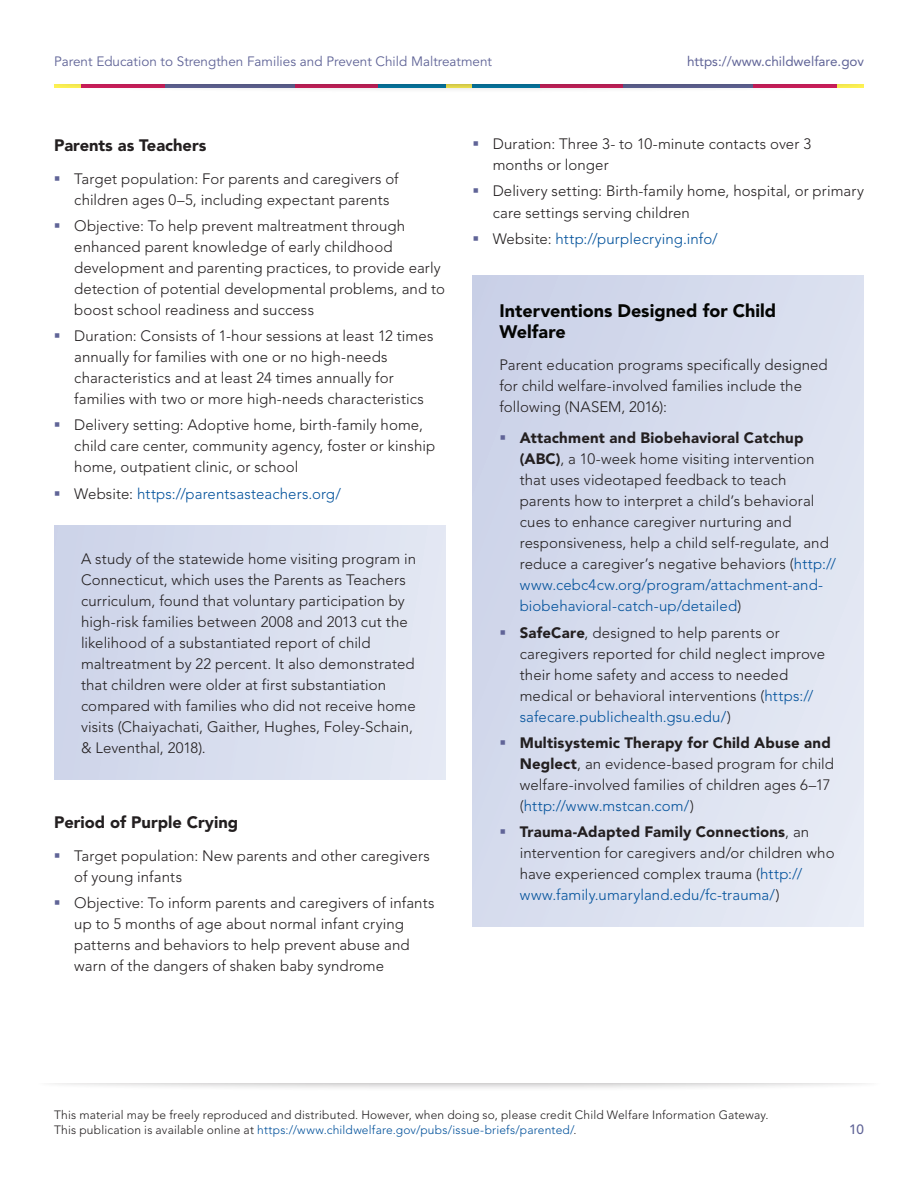
<style>
.page{position:relative;width:918px;height:1188px;background:#fff}
.page>*{position:absolute;margin:0;border:0;box-sizing:border-box;transform-origin:0 0}
.t1{font:900 18px/21.6px "Avenir";color:#040503}
.t2{font:900 16.5px "Avenir";color:#231f20}
.t3{font:300 15px/21px "Avenir";letter-spacing:.005em;color:#231f20}
.t4{font:300 15px "Avenir";letter-spacing:.005em;color:#01519b}
.t5{font:13.5px "Avenir";color:#606497}
.t6{font:13.5px "Avenir";color:#606497}
.t7{font:500 13.5px "Avenir";color:#606497}
.t8{font:300 12px/15px "Avenir";letter-spacing:.015em;color:#231f20}
.s1{color:#231f20}
.s2{font-weight:900}
.s3{color:#01519b}
</style>
<div class="page">
<div style="left:34px;top:1065px;width:850px;height:27px;background:#231f20;opacity:.4"></div>
<div style="left:0;top:1058px;width:918px;height:25px;background:#fff"></div>
<div style="left:47px;top:66px;width:824px;height:27px;background:#231f20;opacity:.4"></div>
<div style="left:38px;top:58px;width:842px;height:25px;background:#fff"></div>
<div style="left:54px;top:526px;width:392px;height:254px;background:#d8ddee"></div>
<div style="left:472px;top:276px;width:392px;height:651px;background:linear-gradient(to right,#ced5ea,#e3e7f3)"></div>
<svg style="left:501px;top:436px;width:4px;height:4px"></svg>
<svg style="left:501px;top:630px;width:4px;height:4px"></svg>
<svg style="left:501px;top:740px;width:4px;height:4px"></svg>
<svg style="left:501px;top:829px;width:4px;height:5px"></svg>
<p class="t5" style="left:54px;top:53px;width:439px">Parent Education to Strengthen Families and Prevent Child Maltreatment</p>
<p class="t6" style="left:687px;top:53px;width:179px">https://www.childwelfare.gov</p>
<h4 class="t2" style="left:54px;top:135px;width:154px">Parents as Teachers</h4>
<p class="t3" style="left:74px;top:168px;width:326px">Target population: For parents and caregivers of children ages 0–5, including expectant parents</p>
<p class="t3" style="left:74px;top:215px;width:372px">Objective: To help prevent maltreatment through enhanced parent knowledge of early childhood development and parenting practices, to provide early detection of potential developmental problems, and to boost school readiness and success</p>
<p class="t3" style="left:74px;top:325px;width:361px">Duration: Consists of 1-hour sessions at least 12 times annually for families with one or no high-needs characteristics and at least 24 times annually for families with two or more high-needs characteristics</p>
<p class="t3" style="left:74px;top:415px;width:362px">Delivery setting: Adoptive home, birth-family home, child care center, community agency, foster or kinship home, outpatient clinic, or school</p>
<p class="t4" style="left:74px;top:485px;width:268px"><span class="s1">Website:</span> https://parentsasteachers.org/</p>
<p class="t3" style="left:81px;top:548px;width:337px">A study of the statewide home visiting program in Connecticut, which uses the Parents as Teachers curriculum, found that voluntary participation by high-risk families between 2008 and 2013 cut the likelihood of a substantiated report of child maltreatment by 22 percent. It also demonstrated that children were older at first substantiation compared with families who did not receive home visits (Chaiyachati, Gaither, Hughes, Foley-Schain, &amp; Leventhal, 2018).</p>
<h4 class="t2" style="left:54px;top:812px;width:186px">Period of Purple Crying</h4>
<p class="t3" style="left:74px;top:845px;width:357px">Target population: New parents and other caregivers of young infants</p>
<p class="t3" style="left:74px;top:892px;width:362px">Objective: To inform parents and caregivers of infants up to 5 months of age about normal infant crying patterns and behaviors to help prevent abuse and warn of the dangers of shaken baby syndrome</p>
<p class="t3" style="left:493px;top:134px;width:320px">Duration: Three 3- to 10-minute contacts over 3 months or longer</p>
<p class="t3" style="left:493px;top:181px;width:373px">Delivery setting: Birth-family home, hospital, or primary care settings serving children</p>
<p class="t4" style="left:493px;top:230px;width:226px"><span class="s1">Website:</span> http://purplecrying.info/</p>
<h4 class="t1" style="left:500px;top:299px;width:278px">Interventions Designed for Child<br>Welfare</h4>
<p class="t3" style="left:500px;top:354px;width:330px">Parent education programs specifically designed for child welfare-involved families include the following (NASEM, 2016):</p>
<p class="t3" style="left:520px;top:428px;width:318px"><span class="s2">Attachment and Biobehavioral Catchup (ABC)</span>, a 10-week home visiting intervention that uses videotaped feedback to teach parents how to interpret a child’s behavioral cues to enhance caregiver nurturing and responsiveness, help a child self-regulate, and reduce a caregiver’s negative behaviors (<span class="s3">http:// www.cebc4cw.org/program/attachment-and&shy;biobehavioral-catch-up/detailed</span>)</p>
<p class="t3" style="left:520px;top:622px;width:307px"><span class="s2">SafeCare</span>, designed to help parents or caregivers reported for child neglect improve their home safety and access to needed medical or behavioral interventions (<span class="s3">https:// safecare.publichealth.gsu.edu/</span>)</p>
<p class="t3" style="left:520px;top:732px;width:316px"><span class="s2">Multisystemic Therapy for Child Abuse and Neglect</span>, an evidence-based program for child welfare-involved families of children ages 6–17 (<span class="s3">http://www.mstcan.com/</span>)</p>
<p class="t3" style="left:520px;top:821px;width:316px"><span class="s2">Trauma-Adapted Family Connections</span>, an intervention for caregivers and/or children who have experienced complex trauma (<span class="s3">http:// www.family.umaryland.edu/fc-trauma/</span>)</p>
<p class="t8" style="left:54px;top:1107px;width:716px">This material may be freely reproduced and distributed. However, when doing so, please credit Child Welfare Information Gateway.<br>This publication is available online at <span class="s3">https://www.childwelfare.gov/pubs/issue-briefs/parented/</span>.</p>
<p class="t7" style="left:849px;top:1122px;width:17px">10</p>
</div>
